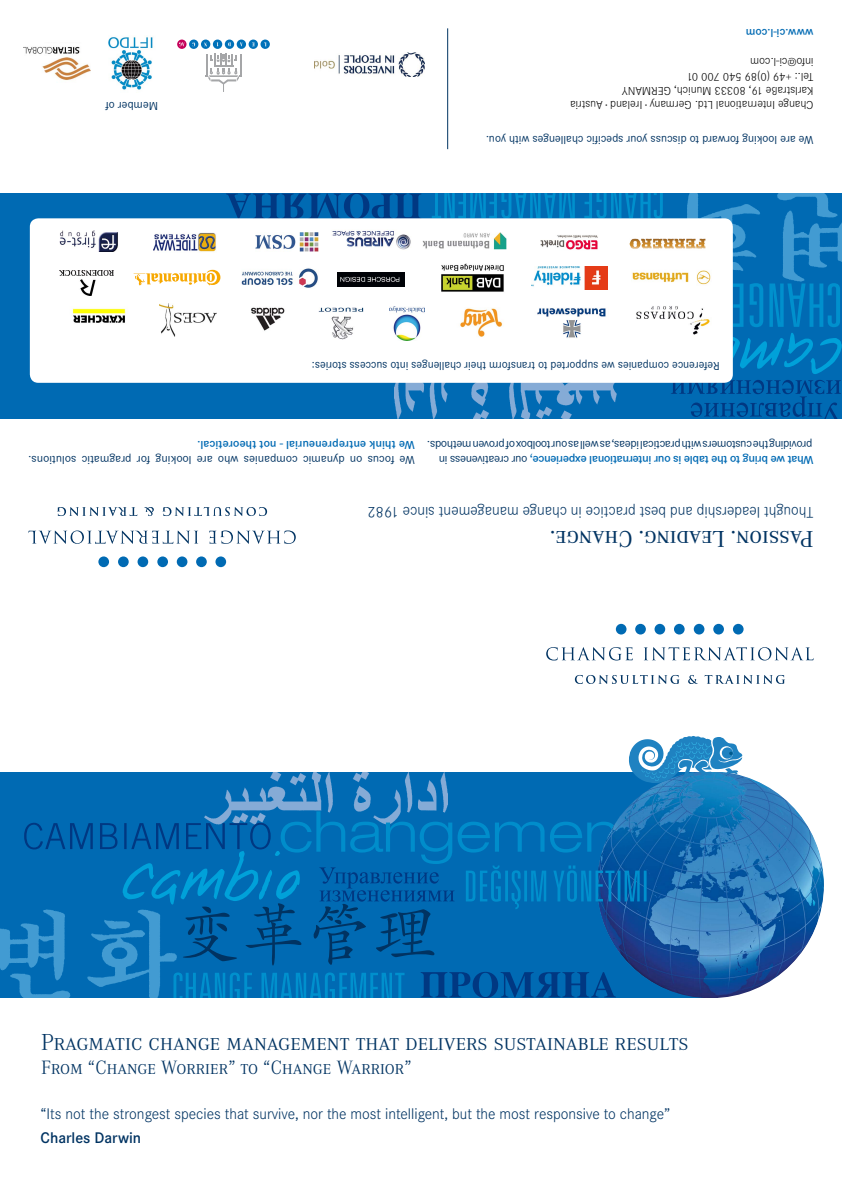
<style>
.page{position:relative;width:842px;height:1191px;background:#fff}
.page>*{position:absolute;margin:0;border:0;box-sizing:border-box;transform-origin:0 0}
.t1{font:300 24px "Corporate ASC";color:#003362}
.t2{font:24px "Corporate ASC";color:#003362}
.t3{font:300 20px "Corporate ASC";color:#003362}
.t4{font:300 16px "Corporate S";color:#003362}
.t5{font:600 16px "Corporate S";color:#003362}
.t6{font:12px "Corporate S";color:#003362}
.t7{font:12px/14.4px "Corporate S";letter-spacing:-.025em;color:#003362}
.t8{font:300 12px/14.4px "Corporate S";color:#000}
.t9{font:600 12px "Corporate S";color:#006ab3}
.s1{font-weight:600;color:#006ab3}
</style>
<div class="page">
<div style="left:0;top:193px;width:841px;height:227px;background:#006ab3"></div>
<img style="left:394px;top:383px;width:244px;height:37px">
<svg style="left:432px;top:193px;width:226px;height:25px"></svg>
<svg style="left:226px;top:193px;width:195px;height:25px"></svg>
<img style="left:658px;top:193px;width:183px;height:89px">
<svg style="left:664px;top:283px;width:177px;height:137px"></svg>
<div style="left:30px;top:218px;width:703px;height:165px;background:#fff;border-radius:9px"></div>
<svg style="left:162px;top:507px;width:105px;height:9px"></svg>
<svg style="left:144px;top:507px;width:10px;height:9px"></svg>
<svg style="left:57px;top:507px;width:80px;height:9px"></svg>
<svg style="left:209px;top:530px;width:87px;height:14px"></svg>
<svg style="left:28px;top:530px;width:170px;height:14px"></svg>
<div style="left:215px;top:556px;width:11px;height:11px;background:#006ab3;border-radius:50%"></div>
<div style="left:196px;top:556px;width:11px;height:11px;background:#006ab3;border-radius:50%"></div>
<div style="left:177px;top:556px;width:10px;height:11px;background:#006ab3;border-radius:50%"></div>
<div style="left:157px;top:556px;width:11px;height:11px;background:#006ab3;border-radius:50%"></div>
<div style="left:138px;top:556px;width:10px;height:11px;background:#006ab3;border-radius:50%"></div>
<div style="left:118px;top:556px;width:11px;height:11px;background:#006ab3;border-radius:50%"></div>
<div style="left:98px;top:556px;width:11px;height:11px;background:#006ab3;border-radius:50%"></div>
<img style="left:109px;top:37px;width:44px;height:53px">
<img style="left:24px;top:46px;width:66px;height:34px">
<img style="left:315px;top:53px;width:109px;height:24px">
<svg style="left:205px;top:54px;width:37px;height:38px"></svg>
<svg style="left:260px;top:40px;width:10px;height:9px"></svg>
<svg style="left:249px;top:40px;width:9px;height:9px"></svg>
<svg style="left:237px;top:40px;width:9px;height:9px"></svg>
<div style="left:225px;top:40px;width:9px;height:9px;background:#0071b9;border-radius:50%"></div>
<svg style="left:213px;top:40px;width:9px;height:9px"></svg>
<svg style="left:201px;top:40px;width:9px;height:9px"></svg>
<svg style="left:189px;top:40px;width:9px;height:9px"></svg>
<svg style="left:177px;top:40px;width:10px;height:9px"></svg>
<svg style="left:252px;top:42px;width:3px;height:4px"></svg>
<svg style="left:228px;top:42px;width:3px;height:4px"></svg>
<svg style="left:192px;top:42px;width:3px;height:4px"></svg>
<svg style="left:179px;top:42px;width:6px;height:4px"></svg>
<img style="left:537px;top:308px;width:69px;height:30px">
<img style="left:540px;top:235px;width:58px;height:15px">
<img style="left:389px;top:306px;width:35px;height:35px">
<img style="left:72px;top:308px;width:54px;height:15px">
<img style="left:319px;top:307px;width:45px;height:32px">
<img style="left:159px;top:303px;width:57px;height:34px">
<svg style="left:134px;top:270px;width:86px;height:15px"></svg>
<img style="left:632px;top:270px;width:79px;height:15px">
<img style="left:630px;top:238px;width:76px;height:11px">
<img style="left:636px;top:306px;width:74px;height:29px">
<img style="left:256px;top:232px;width:63px;height:19px">
<img style="left:338px;top:272px;width:67px;height:14px">
<img style="left:154px;top:233px;width:62px;height:19px">
<img style="left:332px;top:231px;width:79px;height:19px">
<img style="left:60px;top:270px;width:53px;height:25px">
<img style="left:531px;top:266px;width:76px;height:23px">
<img style="left:251px;top:307px;width:34px;height:24px">
<img style="left:60px;top:231px;width:58px;height:20px">
<img style="left:241px;top:268px;width:77px;height:20px">
<img style="left:423px;top:232px;width:83px;height:17px">
<img style="left:441px;top:263px;width:63px;height:29px">
<img style="left:460px;top:308px;width:43px;height:29px">
<hr style="left:447px;top:28px;width:1px;height:121px;background:#003362">
<div style="left:0;top:771px;width:717px;height:227px;background:#006ab3"></div>
<img style="left:204px;top:771px;width:244px;height:40px">
<svg style="left:190px;top:972px;width:215px;height:26px"></svg>
<svg style="left:421px;top:972px;width:195px;height:26px"></svg>
<img style="left:0;top:923px;width:190px;height:75px">
<img style="left:597px;top:771px;width:227px;height:227px;border-radius:113px">
<svg style="left:24px;top:811px;width:623px;height:154px"></svg>
<svg style="left:629px;top:736px;width:113px;height:47px"></svg>
<svg style="left:575px;top:675px;width:105px;height:9px"></svg>
<svg style="left:688px;top:675px;width:10px;height:9px"></svg>
<svg style="left:705px;top:675px;width:80px;height:9px"></svg>
<svg style="left:546px;top:647px;width:87px;height:13px"></svg>
<svg style="left:644px;top:647px;width:170px;height:13px"></svg>
<div style="left:616px;top:624px;width:10px;height:10px;background:#006ab3;border-radius:50%"></div>
<div style="left:635px;top:624px;width:11px;height:10px;background:#006ab3;border-radius:50%"></div>
<div style="left:654px;top:624px;width:11px;height:10px;background:#006ab3;border-radius:50%"></div>
<div style="left:674px;top:624px;width:11px;height:10px;background:#006ab3;border-radius:50%"></div>
<div style="left:694px;top:624px;width:10px;height:10px;background:#006ab3;border-radius:50%"></div>
<div style="left:713px;top:624px;width:11px;height:10px;background:#006ab3;border-radius:50%"></div>
<div style="left:733px;top:624px;width:11px;height:10px;background:#006ab3;border-radius:50%"></div>
<p class="t6" style="left:158px;top:113px;width:54px;rotate:-180deg">Member of</p>
<p class="t9" style="left:814px;top:40px;width:69px;rotate:-180deg">www.ci-l.com</p>
<p class="t8" style="left:814px;top:112px;width:245px;rotate:-180deg">Change International Ltd. Germany · Ireland · Austria Karlstraße 19, 80333 Munich, GERMANY<br>Tel.: +49 (0)89 540 700 01<br>info@ci-l.com</p>
<p class="t6" style="left:814px;top:146px;width:329px;rotate:-180deg">We are looking forward to discuss your specific challenges with you.</p>
<p class="t6" style="left:720px;top:373px;width:409px;rotate:-180deg">Reference companies we supported to transform their challenges into success stories:</p>
<p class="t9" style="left:415px;top:452px;width:219px;rotate:-180deg">We think entrepreneurial - not theoretical.</p>
<p class="t6" style="left:415px;top:466px;width:388px;rotate:-180deg">We focus on dynamic companies who are looking for pragmatic solutions.</p>
<p class="t7" style="left:814px;top:466px;width:388px;rotate:-180deg"><span class="s1">What we bring to the table is our international experience,</span> our creativeness in providing the customers with practical ideas, as well as our toolbox of proven methods.</p>
<h3 class="t4" style="left:814px;top:521px;width:447px;rotate:-180deg">Thought leadership and best practice in change management since 1982</h3>
<h1 class="t2" style="left:814px;top:552px;width:265px;rotate:-180deg">Passion. Leading. Change.</h1>
<h1 class="t1" style="left:41px;top:1028px;width:649px">Pragmatic change management that delivers sustainable results</h1>
<h2 class="t3" style="left:41px;top:1056px;width:372px">From “Change Worrier” to “Change Warrior”</h2>
<h3 class="t4" style="left:41px;top:1105px;width:631px">“Its not the strongest species that survive, nor the most intelligent, but the most responsive to change”</h3>
<h3 class="t5" style="left:41px;top:1129px;width:102px">Charles Darwin</h3>
</div>
